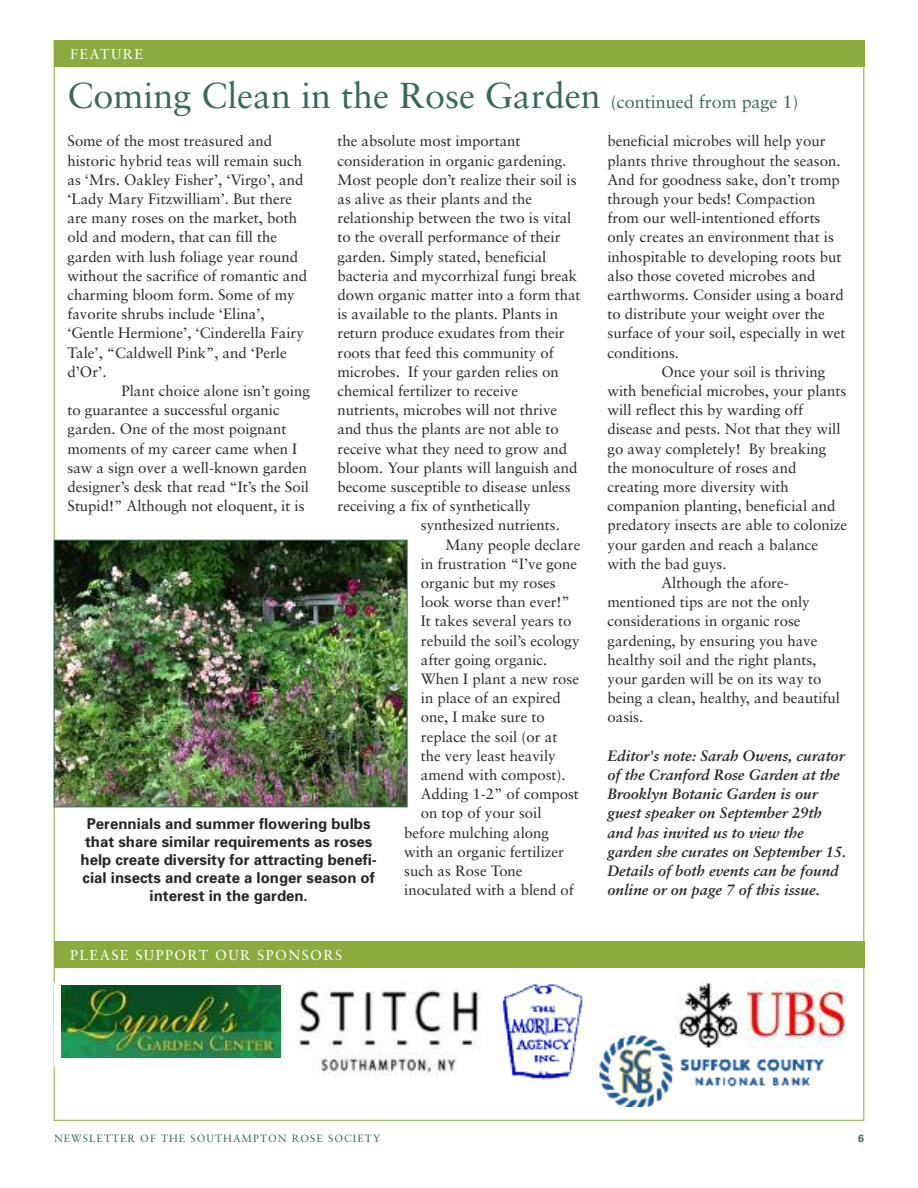
<style>
.page{position:relative;width:918px;height:1188px;background:#fff}
.page>*{position:absolute;margin:0;border:0;box-sizing:border-box;transform-origin:0 0}
.t1{font:36px "Sabon";color:#376955}
.t2{font:15px/19.2px "Sabon";color:#272627}
.t3{font:italic 700 15px/19.2px "Sabon";color:#272627}
.t4{font:700 15px/18px "Univers";color:#272627;text-align:center}
.t5{font:14.25px "Sabon";letter-spacing:.1em;color:#fff}
.t6{font:10.5px "Sabon";letter-spacing:.1em;color:#376955}
.t7{font:700 10.5px "Univers";color:#376955}
.s1{font-size:18px}
</style>
<div class="page">
<img style="left:599px;top:1035px;width:226px;height:72px">
<img style="left:62px;top:986px;width:219px;height:72px">
<div style="left:54px;top:941px;width:810px;height:27px;background:#8daa3f"></div>
<img style="left:675px;top:980px;width:171px;height:68px">
<img style="left:298px;top:990px;width:181px;height:86px">
<img style="left:502px;top:984px;width:82px;height:96px">
<img style="left:56px;top:542px;width:349px;height:263px">
<div style="left:54px;top:540px;width:353px;height:267px;border:1px solid #376955"></div>
<div style="left:54px;top:40px;width:810px;height:28px;background:#8daa3f"></div>
<p class="t5" style="left:70px;top:48px;width:75px">FEATURE</p>
<h1 class="t1" style="left:68px;top:81px;width:733px">Coming Clean in the Rose Garden <span class="s1">(continued from page 1)</span></h1>
<p class="t2" style="left:338px;top:133px;width:185px">the absolute most important</p>
<p class="t2" style="left:338px;top:152px;width:230px">consideration in organic gardening.</p>
<p class="t2" style="left:338px;top:171px;width:241px">Most people don’t realize their soil is</p>
<p class="t2" style="left:338px;top:190px;width:196px">as alive as their plants and the</p>
<p class="t2" style="left:338px;top:210px;width:235px">relationship between the two is vital</p>
<p class="t2" style="left:338px;top:229px;width:225px">to the overall performance of their</p>
<p class="t2" style="left:338px;top:248px;width:210px">garden. Simply stated, beneficial</p>
<p class="t2" style="left:338px;top:267px;width:241px">bacteria and mycorrhizal fungi break</p>
<p class="t2" style="left:338px;top:286px;width:245px">down organic matter into a form that</p>
<p class="t2" style="left:338px;top:306px;width:222px">is available to the plants. Plants in</p>
<p class="t2" style="left:338px;top:325px;width:229px">return produce exudates from their</p>
<p class="t2" style="left:338px;top:344px;width:218px">roots that feed this community of</p>
<p class="t2" style="left:338px;top:363px;width:223px">microbes. If your garden relies on</p>
<p class="t2" style="left:338px;top:382px;width:182px">chemical fertilizer to receive</p>
<p class="t2" style="left:338px;top:402px;width:221px">nutrients, microbes will not thrive</p>
<p class="t2" style="left:338px;top:421px;width:223px">and thus the plants are not able to</p>
<p class="t2" style="left:338px;top:440px;width:231px">receive what they need to grow and</p>
<p class="t2" style="left:338px;top:459px;width:242px">bloom. Your plants will languish and</p>
<p class="t2" style="left:338px;top:478px;width:235px">become susceptible to disease unless</p>
<p class="t2" style="left:338px;top:498px;width:195px">receiving a fix of synthetically</p>
<p class="t2" style="left:421px;top:517px;width:141px">synthesized nutrients.</p>
<p class="t2" style="left:446px;top:536px;width:136px">Many people declare</p>
<p class="t2" style="left:421px;top:555px;width:158px">in frustration “I’ve gone</p>
<p class="t2" style="left:421px;top:574px;width:136px">organic but my roses</p>
<p class="t2" style="left:421px;top:594px;width:151px">look worse than ever!”</p>
<p class="t2" style="left:421px;top:613px;width:152px">It takes several years to</p>
<p class="t2" style="left:421px;top:632px;width:160px">rebuild the soil’s ecology</p>
<p class="t2" style="left:421px;top:651px;width:128px">after going organic.</p>
<p class="t2" style="left:421px;top:670px;width:160px">When I plant a new rose</p>
<p class="t2" style="left:421px;top:690px;width:141px">in place of an expired</p>
<p class="t2" style="left:421px;top:709px;width:126px">one, I make sure to</p>
<p class="t2" style="left:421px;top:728px;width:138px">replace the soil (or at</p>
<p class="t2" style="left:421px;top:747px;width:136px">the very least heavily</p>
<p class="t2" style="left:421px;top:766px;width:146px">amend with compost).</p>
<p class="t2" style="left:421px;top:786px;width:160px">Adding 1-2” of compost</p>
<p class="t2" style="left:421px;top:805px;width:122px">on top of your soil</p>
<p class="t2" style="left:404px;top:824px;width:146px">before mulching along</p>
<p class="t2" style="left:404px;top:843px;width:161px">with an organic fertilizer</p>
<p class="t2" style="left:404px;top:862px;width:120px">such as Rose Tone</p>
<p class="t2" style="left:404px;top:882px;width:171px">inoculated with a blend of</p>
<p class="t2" style="left:68px;top:133px;width:241px">Some of the most treasured and historic hybrid teas will remain such as ‘Mrs. Oakley Fisher’, ‘Virgo’, and ‘Lady Mary Fitzwilliam’. But there are many roses on the market, both old and modern, that can fill the garden with lush foliage year round without the sacrifice of romantic and charming bloom form. Some of my favorite shrubs include ‘Elina’, ‘Gentle Hermione’, ‘Cinderella Fairy<br>Tale’, “Caldwell Pink”, and ‘Perle d’Or’.</p>
<p class="t2" style="left:68px;top:382px;width:244px;text-indent:54px">Plant choice alone isn’t going to guarantee a successful organic garden. One of the most poignant moments of my career came when I saw a sign over a well-known garden designer’s desk that read “It’s the Soil Stupid!” Although not eloquent, it is</p>
<p class="t4" style="left:81px;top:816px;width:298px">Perennials and summer flowering bulbs that share similar requirements as roses help create diversity for attracting benefi&shy;cial insects and create a longer season of interest in the garden.</p>
<p class="t5" style="left:70px;top:949px;width:274px">PLEASE SUPPORT OUR SPONSORS</p>
<p class="t2" style="left:608px;top:133px;width:240px">beneficial microbes will help your plants thrive throughout the season.<br>And for goodness sake, don’t tromp through your beds! Compaction from our well-intentioned efforts only creates an environment that is inhospitable to developing roots but also those coveted microbes and earthworms. Consider using a board to distribute your weight over the surface of your soil, especially in wet conditions.</p>
<p class="t2" style="left:662px;top:363px;width:165px">Once your soil is thriving</p>
<p class="t2" style="left:608px;top:382px;width:240px">with beneficial microbes, your plants</p>
<p class="t2" style="left:608px;top:402px;width:197px">will reflect this by warding off</p>
<p class="t2" style="left:608px;top:421px;width:235px">disease and pests. Not that they will</p>
<p class="t2" style="left:608px;top:440px;width:220px">go away completely! By breaking</p>
<p class="t2" style="left:608px;top:459px;width:190px">the monoculture of roses and</p>
<p class="t2" style="left:608px;top:478px;width:183px">creating more diversity with</p>
<p class="t2" style="left:608px;top:498px;width:230px">companion planting, beneficial and</p>
<p class="t2" style="left:608px;top:517px;width:241px">predatory insects are able to colonize</p>
<p class="t2" style="left:608px;top:536px;width:212px">your garden and reach a balance</p>
<p class="t2" style="left:608px;top:555px;width:121px">with the bad guys.</p>
<p class="t2" style="left:662px;top:574px;width:129px">Although the afore-</p>
<p class="t2" style="left:608px;top:594px;width:204px">mentioned tips are not the only</p>
<p class="t2" style="left:608px;top:613px;width:195px">considerations in organic rose</p>
<p class="t2" style="left:608px;top:632px;width:211px">gardening, by ensuring you have</p>
<p class="t2" style="left:608px;top:651px;width:210px">healthy soil and the right plants,</p>
<p class="t2" style="left:608px;top:670px;width:215px">your garden will be on its way to</p>
<p class="t2" style="left:608px;top:690px;width:234px">being a clean, healthy, and beautiful</p>
<p class="t2" style="left:608px;top:709px;width:37px">oasis.</p>
<p class="t3" style="left:608px;top:747px;width:240px">Editor's note: Sarah Owens, curator of the Cranford Rose Garden at the<br>Brooklyn Botanic Garden is our guest speaker on September 29th and has invited us to view the garden she curates on September 15.<br>Details of both events can be found online or on page 7 of this issue.</p>
<p class="t6" style="left:54px;top:1134px;width:328px">NEWSLETTER OF THE SOUTHAMPTON ROSE SOCIETY</p>
<p class="t7" style="left:858px;top:1134px;width:7px">6</p>
</div>
